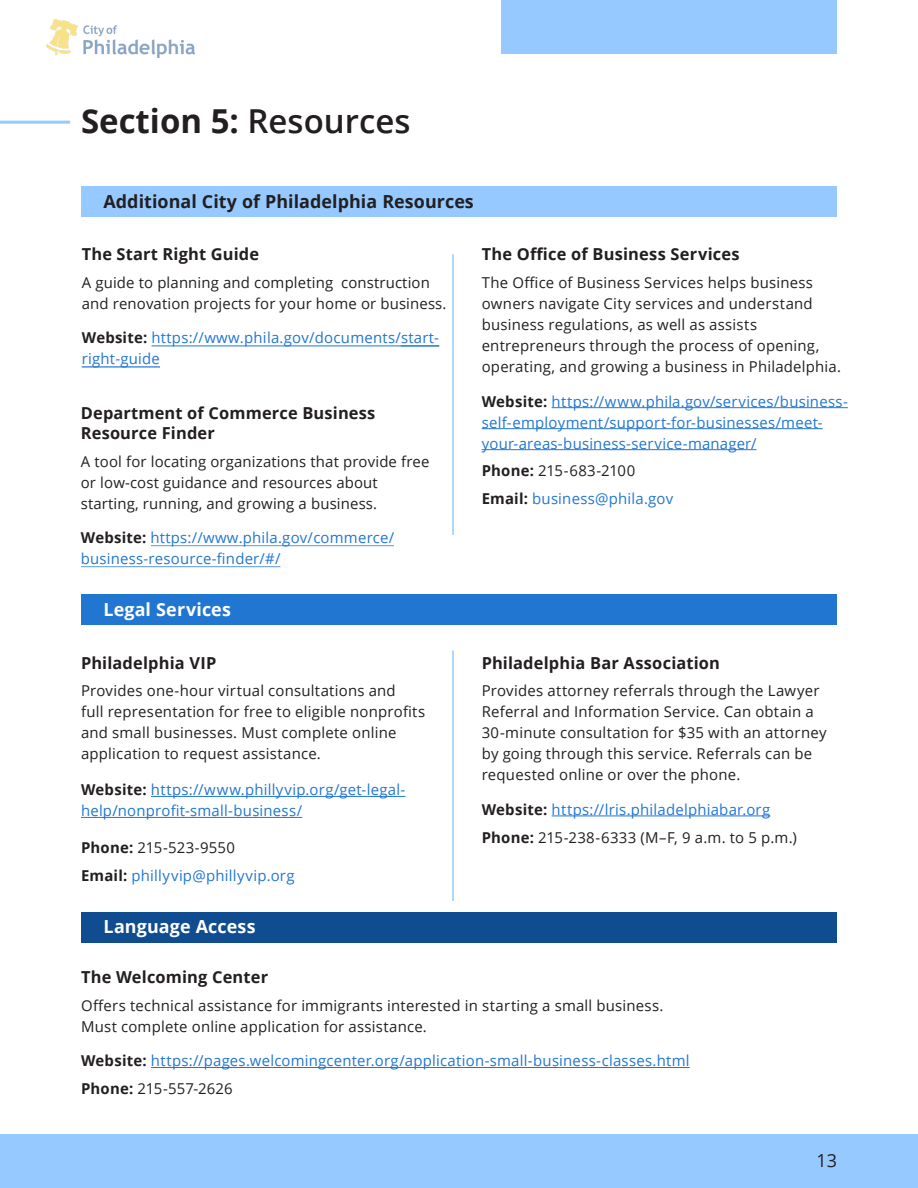
<style>
.page{position:relative;width:918px;height:1188px;background:#fff}
.page>*{position:absolute;margin:0;border:0;box-sizing:border-box;transform-origin:0 0}
.t1{font:700 33px "Open Sans";color:#231f20}
.t2{font:700 18px "Open Sans";letter-spacing:.005em;color:#231f20}
.t3{font:700 18px "Open Sans";letter-spacing:.01em;color:#fff}
.t4{font:18px "Open Sans";color:#231f20}
.t5{font:700 16.5px/19.8px "Open Sans";letter-spacing:.01em;color:#231f20}
.t6{font:15px/21px "Open Sans";letter-spacing:.015em;color:#231f20}
.t7{font:15px/21px "Open Sans";letter-spacing:.015em;color:#2176d2}
.t8{font:15px "Open Sans";letter-spacing:-.005em;color:#231f20}
.s1{font-weight:600}
.s2{font-weight:700;color:#231f20}
.s3{font-weight:700}
</style>
<div class="page">
<div style="left:0;top:1134px;width:918px;height:54px;background:#96c9ff"></div>
<div style="left:501px;top:0;width:336px;height:54px;background:#96c9ff"></div>
<hr style="left:0;top:121px;width:70px;height:3px;background:#96c9ff">
<hr style="left:452px;top:254px;width:2px;height:281px;background:#96c9ff">
<hr style="left:452px;top:650px;width:2px;height:251px;background:#96c9ff">
<div style="left:81px;top:186px;width:756px;height:30px;background:#96c9ff"></div>
<div style="left:81px;top:594px;width:756px;height:31px;background:#2176d2"></div>
<div style="left:81px;top:912px;width:756px;height:30px;background:#0f4d90"></div>
<hr style="left:151px;top:796px;width:254px;height:1px;background:#2176d2">
<hr style="left:81px;top:817px;width:221px;height:1px;background:#2176d2">
<hr style="left:151px;top:1067px;width:539px;height:1px;background:#2176d2">
<hr style="left:552px;top:407px;width:296px;height:1px;background:#2176d2">
<hr style="left:482px;top:428px;width:341px;height:1px;background:#2176d2">
<hr style="left:482px;top:449px;width:275px;height:1px;background:#2176d2">
<hr style="left:552px;top:816px;width:218px;height:1px;background:#2176d2">
<img style="left:46px;top:19px;width:149px;height:39px">
<hr style="left:81px;top:566px;width:199px;height:1px;background:#2176d2">
<hr style="left:151px;top:545px;width:243px;height:1px;background:#2176d2">
<hr style="left:82px;top:367px;width:78px;height:1px;background:#2176d2">
<hr style="left:401px;top:346px;width:38px;height:1px;background:#2176d2">
<hr style="left:152px;top:346px;width:249px;height:1px;background:#2176d2">
<p class="t1" style="left:81px;top:98px;width:331px">Section 5: <span class="s1">Resources</span></p>
<p class="t2" style="left:104px;top:189px;width:372px">Additional City of Philadelphia Resources</p>
<p class="t5" style="left:82px;top:244px;width:179px">The Start Right Guide</p>
<p class="t6" style="left:82px;top:272px;width:366px">A guide to planning and completing construction and renovation projects for your home or business.</p>
<p class="t7" style="left:82px;top:327px;width:359px"><span class="s2">Website:</span> https://www.phila.gov/documents/start&shy;right-guide</p>
<p class="t5" style="left:81px;top:403px;width:296px">Department of Commerce Business<br>Resource Finder</p>
<p class="t6" style="left:81px;top:450px;width:350px">A tool for locating organizations that provide free or low-cost guidance and resources about starting, running, and growing a business.</p>
<p class="t7" style="left:81px;top:527px;width:315px"><span class="s2">Website:</span> https://www.phila.gov/commerce/ business-resource-finder/#/</p>
<p class="t5" style="left:482px;top:244px;width:260px">The Office of Business Services</p>
<p class="t6" style="left:482px;top:272px;width:361px">The Office of Business Services helps business owners navigate City services and understand business regulations, as well as assists entrepreneurs through the process of opening, operating, and growing a business in Philadelphia.</p>
<p class="t7" style="left:482px;top:390px;width:368px"><span class="s2">Website:</span> https://www.phila.gov/services/business&shy;self-employment/support-for-businesses/meet&shy;your-areas-business-service-manager/</p>
<p class="t8" style="left:482px;top:461px;width:155px"><span class="s3">Phone:</span> 215-683-2100</p>
<p class="t7" style="left:482px;top:488px;width:193px"><span class="s2">Email:</span> business@phila.gov</p>
<p class="t3" style="left:104px;top:597px;width:129px">Legal Services</p>
<p class="t5" style="left:81px;top:652px;width:137px">Philadelphia VIP</p>
<p class="t6" style="left:81px;top:680px;width:346px">Provides one-hour virtual consultations and<br>full representation for free to eligible nonprofits and small businesses. Must complete online application to request assistance.</p>
<p class="t7" style="left:81px;top:779px;width:326px"><span class="s2">Website:</span> https://www.phillyvip.org/get-legal&shy;help/nonprofit-small-business/</p>
<p class="t6" style="left:81px;top:837px;width:155px"><span class="s3">Phone:</span> 215-523-9550</p>
<p class="t7" style="left:81px;top:864px;width:215px"><span class="s2">Email:</span> phillyvip@phillyvip.org</p>
<p class="t3" style="left:104px;top:913px;width:154px">Language Access</p>
<p class="t5" style="left:482px;top:652px;width:240px">Philadelphia Bar Association</p>
<p class="t6" style="left:482px;top:680px;width:346px">Provides attorney referrals through the Lawyer Referral and Information Service. Can obtain a 30-minute consultation for $35 with an attorney by going through this service. Referrals can be requested online or over the phone.</p>
<p class="t7" style="left:482px;top:798px;width:290px"><span class="s2">Website:</span> https://lris.philadelphiabar.org</p>
<p class="t6" style="left:482px;top:826px;width:317px"><span class="s3">Phone:</span> 215-238-6333 (M–F, 9 a.m. to 5 p.m.)</p>
<p class="t5" style="left:81px;top:967px;width:189px">The Welcoming Center</p>
<p class="t6" style="left:81px;top:995px;width:584px">Offers technical assistance for immigrants interested in starting a small business.<br>Must complete online application for assistance.</p>
<p class="t7" style="left:81px;top:1050px;width:610px"><span class="s2">Website:</span> https://pages.welcomingcenter.org/application-small-business-classes.html</p>
<p class="t6" style="left:81px;top:1078px;width:153px"><span class="s3">Phone:</span> 215-557-2626</p>
<p class="t4" style="left:816px;top:1148px;width:22px">13</p>
</div>
